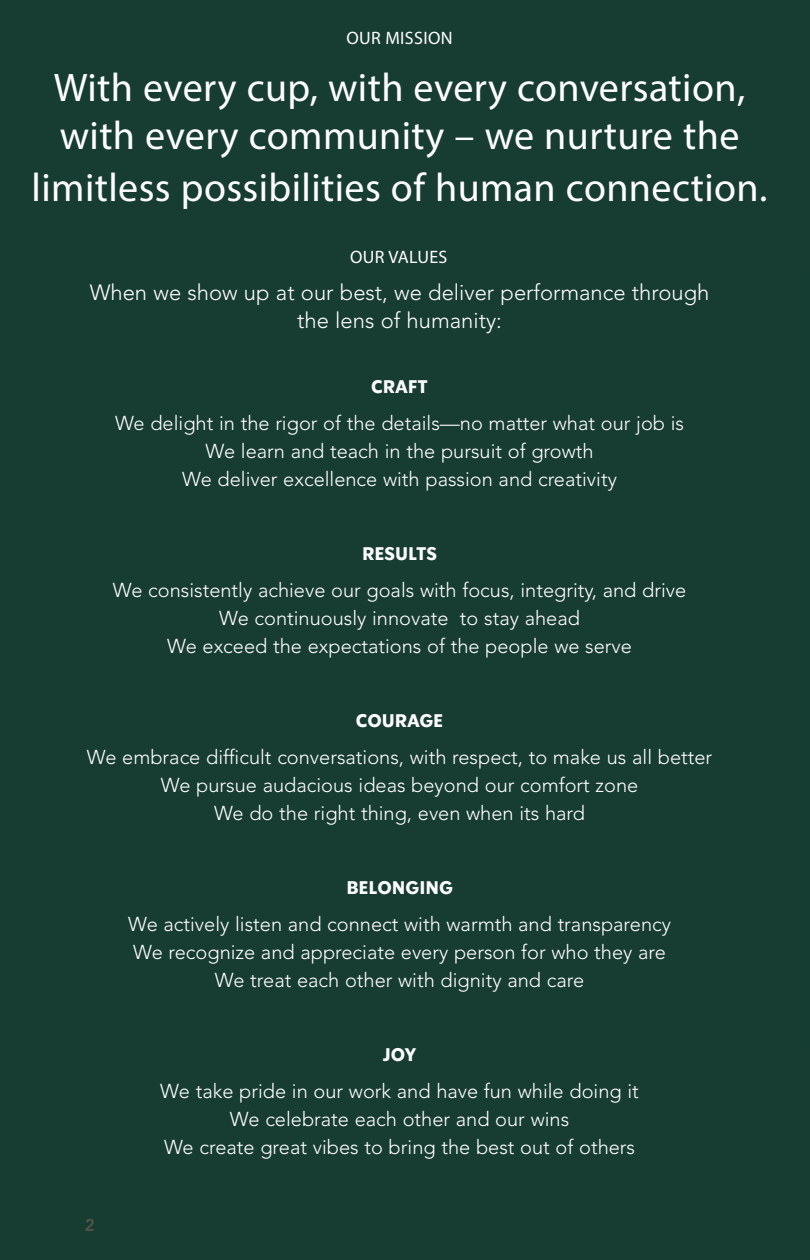
<style>
.page{position:relative;width:810px;height:1260px;background:#173d32}
.page>*{position:absolute;margin:0;border:0;box-sizing:border-box;transform-origin:0 0}
.t1{font:40px/48px "Myriad Pro";letter-spacing:.01em;color:#fff}
.t2{font:300 22px/28px "Avenir LT Std";color:#fff;text-align:center}
.t3{font:300 20px/28px "Avenir LT Std";color:#fff;text-align:center}
.t4{font:700 18px "So Do Sans";color:#fff}
.t5{font:18px "Myriad Pro";letter-spacing:.02em;color:#fff}
.t6{font:800 17px "Avenir LT Std";color:#54534a}
</style>
<div class="page">
<p class="t5" style="left:346px;top:27px;width:108px">OUR MISSION</p>
<h1 class="t1" style="left:54px;top:63px;width:693px">With every cup, with every conversation, with every community – we nurture the</h1>
<h1 class="t1" style="left:32px;top:163px;width:737px">limitless possibilities of human connection.</h1>
<p class="t5" style="left:350px;top:246px;width:99px">OUR VALUES</p>
<p class="t2" style="left:90px;top:279px;width:621px">When we show up at our best, we deliver performance through the lens of humanity:</p>
<p class="t4" style="left:371px;top:376px;width:58px">CRAFT</p>
<p class="t3" style="left:115px;top:410px;width:571px">We delight in the rigor of the details—no matter what our job is<br>We learn and teach in the pursuit of growth<br>We deliver excellence with passion and creativity</p>
<p class="t4" style="left:362px;top:543px;width:77px">RESULTS</p>
<p class="t3" style="left:113px;top:577px;width:575px">We consistently achieve our goals with focus, integrity, and drive<br>We continuously innovate to stay ahead<br>We exceed the expectations of the people we serve</p>
<p class="t4" style="left:356px;top:710px;width:89px">COURAGE</p>
<p class="t3" style="left:87px;top:744px;width:627px">We embrace difficult conversations, with respect, to make us all better<br>We pursue audacious ideas beyond our comfort zone<br>We do the right thing, even when its hard</p>
<p class="t4" style="left:346px;top:877px;width:108px">BELONGING</p>
<p class="t3" style="left:128px;top:911px;width:544px">We actively listen and connect with warmth and transparency<br>We recognize and appreciate every person for who they are<br>We treat each other with dignity and care</p>
<p class="t6" style="left:85px;top:1216px;width:12px">2</p>
<p class="t4" style="left:383px;top:1044px;width:35px">JOY</p>
<p class="t3" style="left:160px;top:1078px;width:480px">We take pride in our work and have fun while doing it<br>We celebrate each other and our wins<br>We create great vibes to bring the best out of others</p>
</div>
